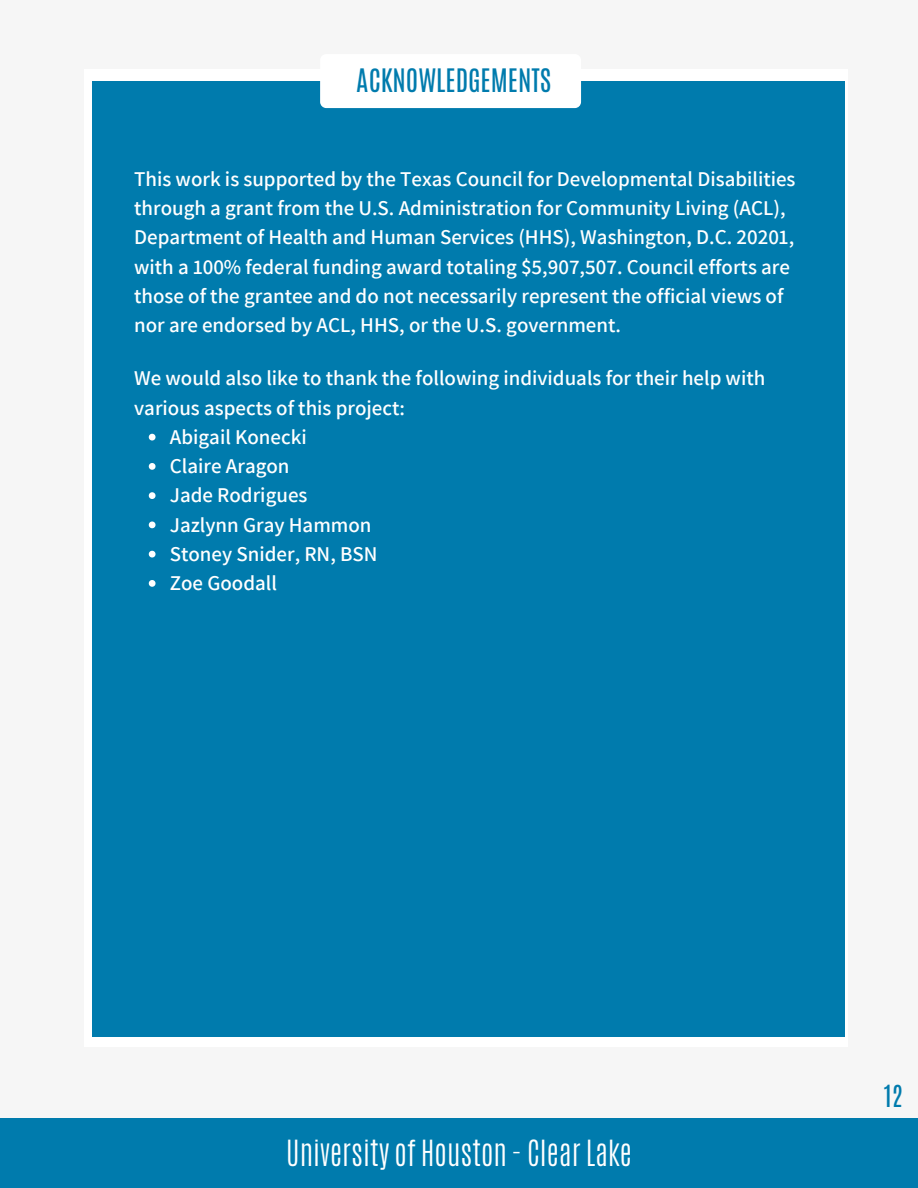
<style>
.page{position:relative;width:918px;height:1188px;background:#f6f6f6}
.page>*{position:absolute;margin:0;border:0;box-sizing:border-box;transform-origin:0 0}
.t1{font:300 30.15px "Antonio";color:#fff}
.t2{font:27px "Antonio";color:#007bad}
.t3{font:25.5px "Antonio";color:#007bad}
.t4{font:600 21px/29.2px "Assistant";color:#fff}
</style>
<div class="page">
<div style="left:0;top:1118px;width:918px;height:70px;background:#007bad"></div>
<div style="left:85px;top:69px;width:763px;height:978px;background:#fff"></div>
<div style="left:92px;top:81px;width:753px;height:955px;background:#007bad"></div>
<div style="left:320px;top:54px;width:261px;height:54px;background:#fff;border-radius:6px"></div>
<svg style="left:149px;top:434px;width:7px;height:7px"></svg>
<svg style="left:149px;top:463px;width:7px;height:7px"></svg>
<svg style="left:149px;top:492px;width:7px;height:7px"></svg>
<svg style="left:149px;top:522px;width:7px;height:6px"></svg>
<svg style="left:149px;top:551px;width:7px;height:7px"></svg>
<svg style="left:149px;top:580px;width:7px;height:7px"></svg>
<p class="t2" style="left:356px;top:61px;width:196px">ACKNOWLEDGEMENTS</p>
<p class="t4" style="left:134px;top:164px;width:663px">This work is supported by the Texas Council for Developmental Disabilities through a grant from the U.S. Administration for Community Living (ACL), Department of Health and Human Services (HHS), Washington, D.C. 20201, with a 100% federal funding award totaling $5,907,507. Council efforts are those of the grantee and do not necessarily represent the official views of nor are endorsed by ACL, HHS, or the U.S. government.</p>
<p class="t4" style="left:134px;top:363px;width:633px">We would also like to thank the following individuals for their help with various aspects of this project:</p>
<p class="t4" style="left:170px;top:422px;width:209px">Abigail Konecki<br>Claire Aragon<br>Jade Rodrigues<br>Jazlynn Gray Hammon<br>Stoney Snider, RN, BSN<br>Zoe Goodall</p>
<h1 class="t1" style="left:286px;top:1131px;width:347px">University of Houston - Clear Lake</h1>
<p class="t3" style="left:884px;top:1078px;width:21px">12</p>
</div>
